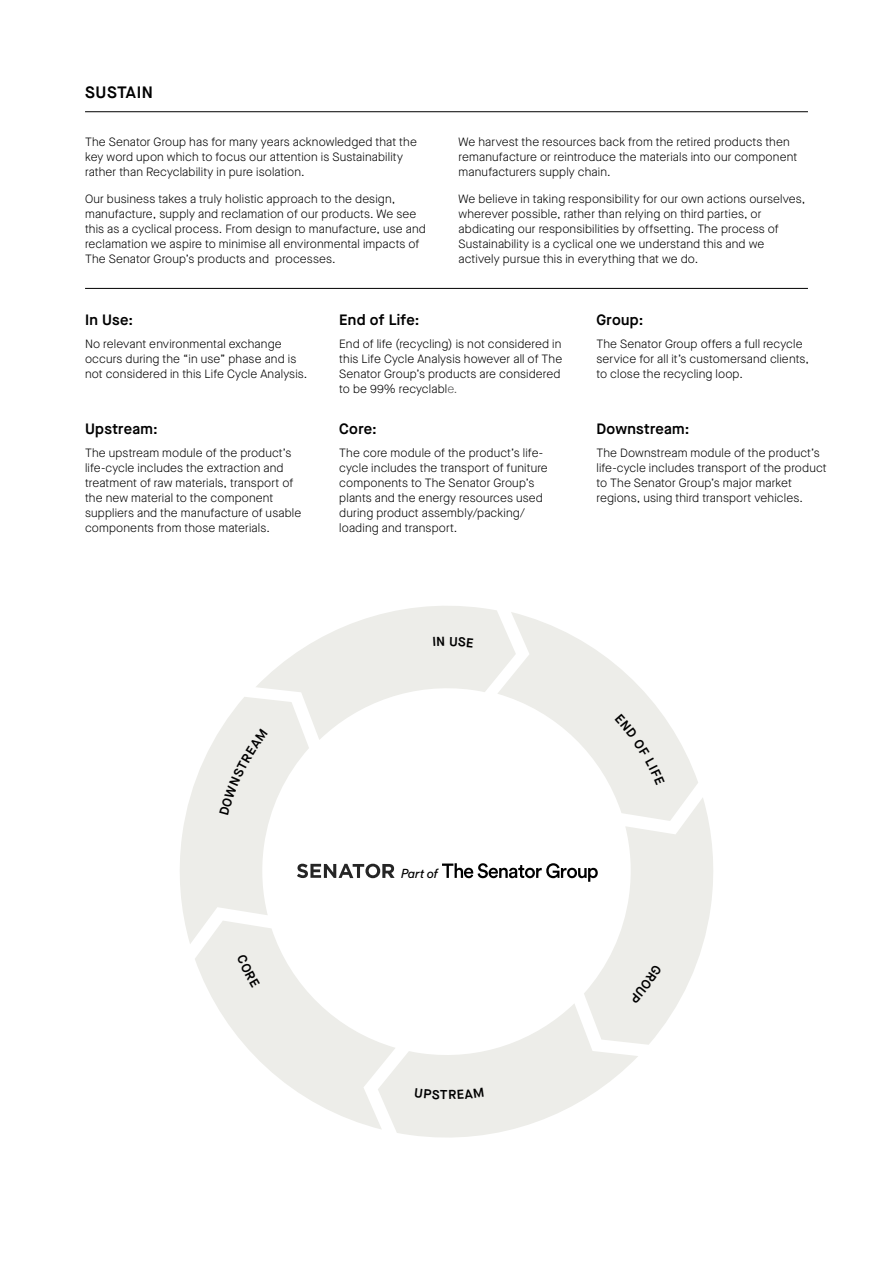
<style>
.page{position:relative;width:893px;height:1263px;background:#fff}
.page>*{position:absolute;margin:0;border:0;box-sizing:border-box;transform-origin:0 0}
.t1{font:600 16.5px "Maison Neue";letter-spacing:.04em;color:#000}
.t2{font:600 15px "Maison Neue";letter-spacing:.02em;color:#000}
.t3{font:italic 12.9px "Circular Std";letter-spacing:-.02em;color:#000}
.t4{font:300 12px/15px "Maison Neue";letter-spacing:.01em;color:#000}
.s1{color:#575756}
</style>
<div class="page">
<hr style="left:85px;top:111px;width:723px;height:1px;background:#000">
<hr style="left:85px;top:288px;width:723px;height:1px;background:#000">
<svg style="left:180px;top:606px;width:533px;height:532px"></svg>
<h1 class="t1" style="left:85px;top:80px;width:69px">SUSTAIN</h1>
<p class="t4" style="left:85px;top:134px;width:333px">The Senator Group has for many years acknowledged that the key word upon which to focus our attention is Sustainability rather than Recyclability in pure isolation.</p>
<p class="t4" style="left:85px;top:191px;width:342px">Our business takes a truly holistic approach to the design, manufacture, supply and reclamation of our products. We see this as a cyclical process. From design to manufacture, use and reclamation we aspire to minimise all environmental impacts of The Senator Group’s products and processes.</p>
<p class="t4" style="left:459px;top:134px;width:340px">We harvest the resources back from the retired products then remanufacture or reintroduce the materials into our component manufacturers supply chain.</p>
<p class="t4" style="left:459px;top:191px;width:348px">We believe in taking responsibility for our own actions ourselves, wherever possible, rather than relying on third parties, or abdicating our responsibilities by offsetting. The process of Sustainability is a cyclical one we understand this and we actively pursue this in everything that we do.</p>
<p class="t2" style="left:85px;top:309px;width:50px">In Use:</p>
<p class="t4" style="left:85px;top:337px;width:224px">No relevant environmental exchange occurs during the “in use” phase and is not considered in this Life Cycle Analysis.</p>
<p class="t2" style="left:85px;top:418px;width:74px">Upstream:</p>
<p class="t4" style="left:85px;top:445px;width:218px">The upstream module of the product’s life-cycle includes the extraction and treatment of raw materials, transport of the new material to the component suppliers and the manufacture of usable components from those materials.</p>
<p class="t2" style="left:339px;top:309px;width:82px">End of Life:</p>
<p class="t4" style="left:339px;top:337px;width:224px">End of life (recycling) is not considered in this Life Cycle Analysis however all of The Senator Group’s products are considered to be 99% recyclabl<span class="s1">e.</span></p>
<p class="t2" style="left:339px;top:418px;width:39px">Core:</p>
<p class="t4" style="left:339px;top:445px;width:210px">The core module of the product’s life&shy;cycle includes the transport of funiture components to The Senator Group’s plants and the energy resources used during product assembly/packing/ loading and transport.</p>
<p class="t2" style="left:596px;top:309px;width:48px">Group:</p>
<p class="t4" style="left:596px;top:337px;width:214px">The Senator Group offers a full recycle service for all it’s customersand clients, to close the recycling loop.</p>
<p class="t2" style="left:596px;top:418px;width:95px">Downstream:</p>
<p class="t4" style="left:596px;top:445px;width:232px">The Downstream module of the product’s life-cycle includes transport of the product to The Senator Group’s major market regions, using third transport vehicles.</p>
<p class="t3" style="left:401px;top:865px;width:39px">Part of</p>
</div>
